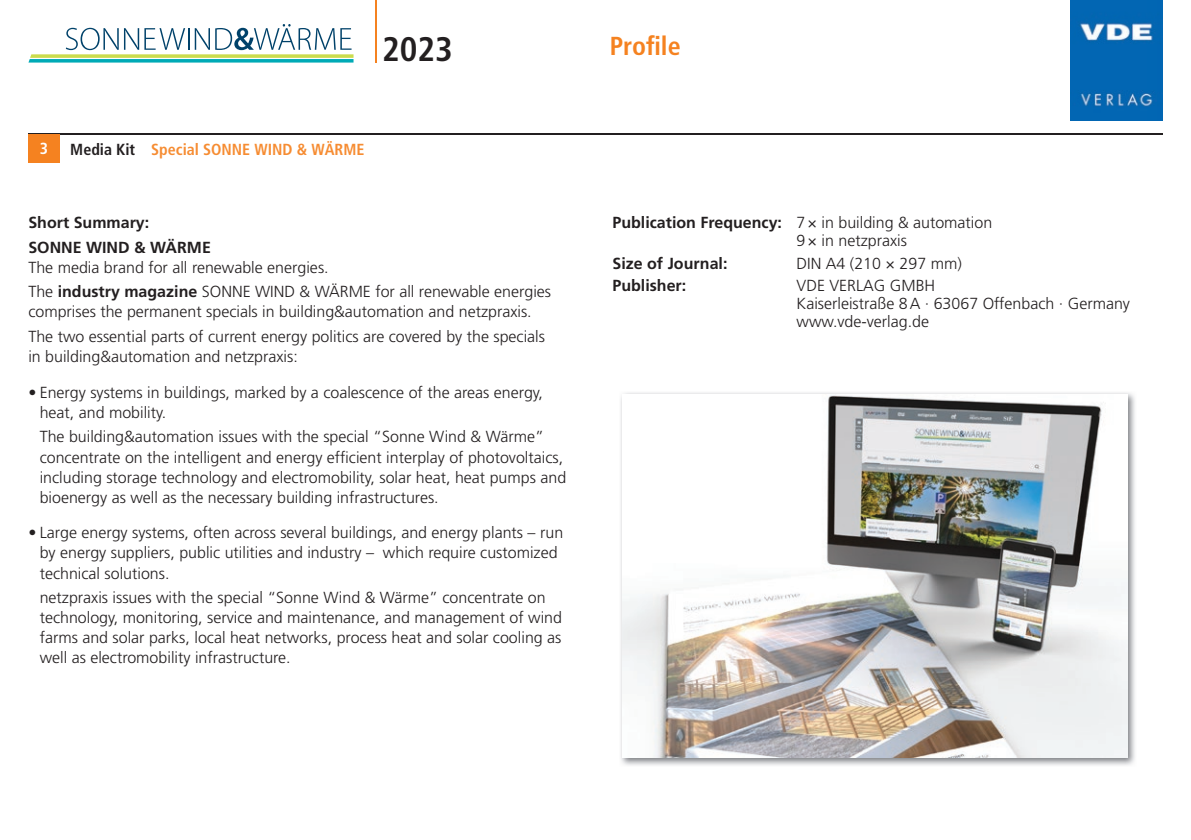
<style>
.page{position:relative;width:1191px;height:840px;background:#fff}
.page>*{position:absolute;margin:0;border:0;box-sizing:border-box;transform-origin:0 0}
.t1{font:700 condensed 34px "Frutiger LT Std";color:#231f20}
.t2{font:700 condensed 26px "Frutiger LT Std";color:#f58220}
.t3{font:300 16px/20px "Frutiger LT Std";color:#231f20}
.t4{font:700 16px/24.6px "Frutiger LT Std";color:#231f20}
.t5{font:700 condensed 16px "Frutiger LT Std";color:#f68c32}
.t6{font:700 condensed 16px "Frutiger LT Std";color:#fff}
.s1{color:#231f20}
.s2{font-weight:700}
</style>
<div class="page">
<hr style="left:28px;top:133px;width:1134px;height:1px;background:#231f20">
<svg style="left:28px;top:24px;width:325px;height:39px"></svg>
<div style="left:28px;top:134px;width:32px;height:28px;background:#f58220"></div>
<hr style="left:375px;top:0;width:1px;height:62px;background:#f58220">
<img style="left:1070px;top:0;width:92px;height:120px">
<img style="left:620px;top:392px;width:515px;height:374px">
<img style="left:622px;top:394px;width:505px;height:363px">
<h1 class="t1" style="left:382px;top:29px;width:72px">2023</h1>
<p class="t6" style="left:40px;top:139px;width:10px">3</p>
<p class="t5" style="left:70px;top:140px;width:296px"><span class="s1">Media Kit</span> Special SONNE WIND &amp; WÄRME</p>
<p class="t4" style="left:28px;top:210px;width:184px">Short Summary:<br>SONNE WIND &amp; WÄRME</p>
<p class="t3" style="left:28px;top:255px;width:524px;line-height:24.6px">The media brand for all renewable energies.<br>The <span class="s2">industry magazine</span> SONNE WIND &amp; WÄRME for all re newable energies</p>
<p class="t3" style="left:28px;top:299px;width:518px;line-height:24.6px">comprises the permanent specials in building&amp;automation and netzpraxis.<br>The two essential parts of current energy politics are covered by the specials</p>
<p class="t3" style="left:28px;top:346px;width:271px">in building&amp;automation and netzpraxis:</p>
<p class="t3" style="left:40px;top:382px;width:505px;text-indent:-11px">• Energy systems in buildings, marked by a coalescence of the areas energy, heat, and mobility.</p>
<p class="t3" style="left:40px;top:427px;width:528px">The building&amp;automation issues with the special “Sonne Wind &amp; Wärme” concentrate on the intelligent and energy efficient interplay of photovoltaics, including storage technology and electromobility, solar heat, heat pumps and bioenergy as well as the necessary building infrastructures.</p>
<p class="t3" style="left:40px;top:523px;width:525px;text-indent:-11px">• Large energy systems, often across several buildings, and energy plants – run by energy suppliers, public utilities and industry – which require customized technical solutions.</p>
<p class="t3" style="left:40px;top:587px;width:524px">netzpraxis issues with the special “Sonne Wind &amp; Wärme” concentrate on technology, monitoring, service and maintenance, and management of wind farms and solar parks, local heat networks, process heat and solar cooling as well as electromobility infrastructure.</p>
<h2 class="t2" style="left:609px;top:30px;width:73px">Profile</h2>
<p class="t3" style="left:796px;top:214px;width:197px;line-height:18px;text-indent:-184px"><span class="s2">Publication Frequency:</span> 7 × in building &amp; automation<br>9 × in netzpraxis</p>
<p class="t4" style="left:612px;top:251px;width:116px">Size of Journal:</p>
<p class="t3" style="left:796px;top:253px;width:167px">DIN A4 (210 × 297 mm)</p>
<p class="t4" style="left:612px;top:273px;width:75px">Publisher:</p>
<p class="t3" style="left:796px;top:277px;width:335px;line-height:18px">VDE VERLAG GMBH<br>Kaiserleistraße 8 A · 63067 Offenbach · Germany www.vde-verlag.de</p>
</div>
